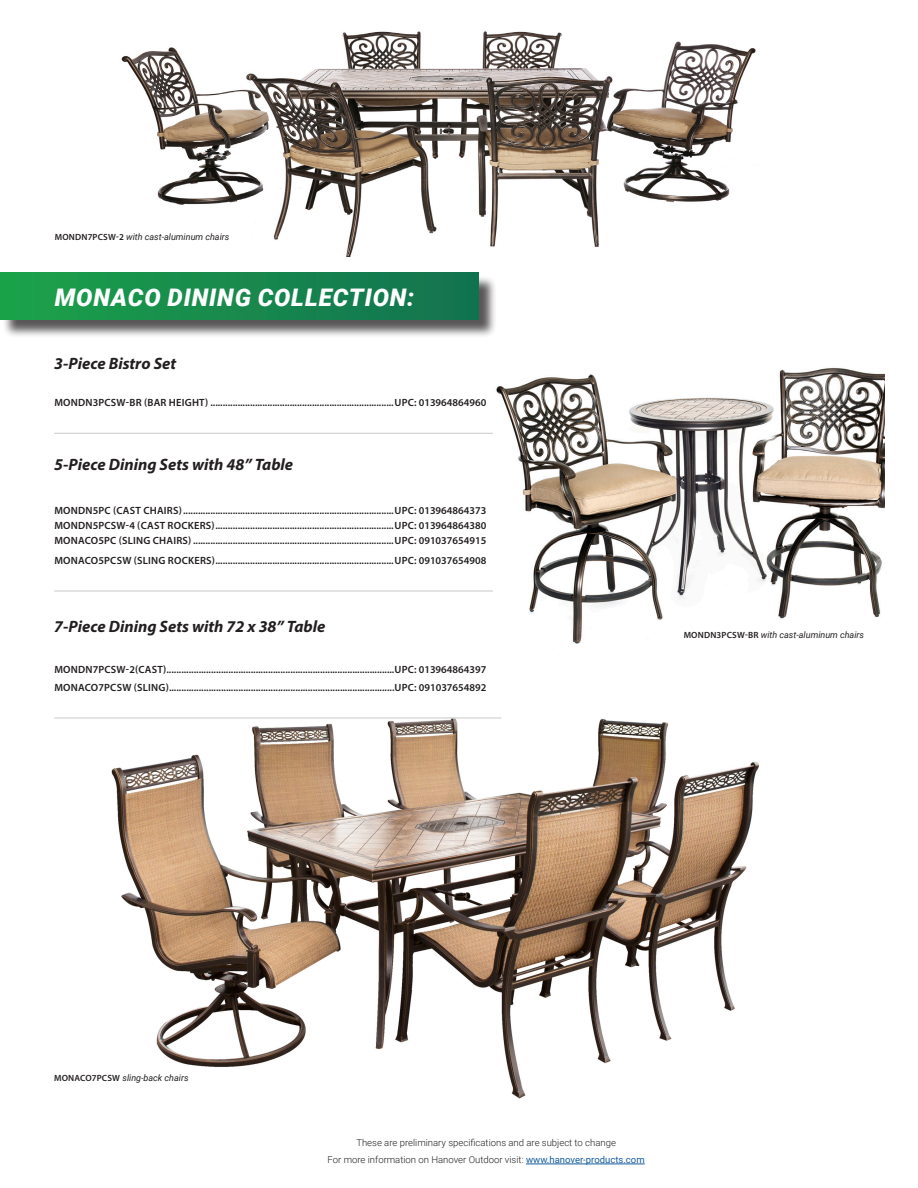
<style>
.page{position:relative;width:918px;height:1188px;background:#fff}
.page>*{position:absolute;margin:0;border:0;box-sizing:border-box;transform-origin:0 0}
.t1{font:italic 900 24.3px "Roboto";letter-spacing:.035em;color:#fff}
.Product_Name_NEW{font:italic 700 16.5px "Myriad Pro";color:#231f20}
.retail_price_line_1{font:600 10.5px/15px "Myriad Pro";letter-spacing:.01em;color:#231f20;text-align:justify}
.t2{font:300 9.6px "Roboto";color:#231f20}
.t3{font:italic 9px "Roboto";color:#231f20}
.s1{font-family:"Myriad Pro";font-weight:600;font-style:normal}
.s2{font-weight:400;color:#175d9e}
</style>
<div class="page">
<img style="left:121px;top:31px;width:635px;height:225px">
<img style="left:56px;top:717px;width:704px;height:382px">
<div style="left:2px;top:275px;width:495px;height:63px;background:#231f20;opacity:.75"></div>
<div style="left:0;top:272px;width:478px;height:47px;background:linear-gradient(to right,#1ca24a,#127250)"></div>
<hr style="left:54px;top:433px;width:447px;height:1px;background:#c7c8ca">
<hr style="left:54px;top:591px;width:447px;height:1px;background:#c7c8ca">
<hr style="left:54px;top:718px;width:447px;height:1px;background:#c7c8ca">
<hr style="left:526px;top:1164px;width:119px;height:1px;background:#175d9e">
<img style="left:494px;top:367px;width:391px;height:277px">
<p class="t3" style="left:55px;top:230px;width:176px"><span class="s1">MONDN7PCSW-2</span> with cast-aluminum chairs</p>
<p class="t1" style="left:55px;top:281px;width:361px">MONACO DINING COLLECTION:</p>
<p class="Product_Name_NEW" style="left:54px;top:353px;width:123px">3-Piece Bistro Set</p>
<p class="retail_price_line_1" style="left:54px;top:395px;width:433px">MONDN3PCSW-BR (BAR HEIGHT) ..........................................................................UPC: 013964864960</p>
<p class="Product_Name_NEW" style="left:54px;top:453px;width:240px">5-Piece Dining Sets with 48” Table</p>
<p class="retail_price_line_1" style="left:54px;top:503px;width:433px">MONDN5PC (CAST CHAIRS).....................................................................................UPC: 013964864373<br>MONDN5PCSW-4 (CAST ROCKERS)........................................................................UPC: 013964864380<br>MONACO5PC (SLING CHAIRS) .................................................................................UPC: 091037654915</p>
<p class="retail_price_line_1" style="left:54px;top:552px;width:433px">MONACO5PCSW (SLING ROCKERS)........................................................................UPC: 091037654908</p>
<p class="Product_Name_NEW" style="left:54px;top:616px;width:273px">7-Piece Dining Sets with 72 x 38” Table</p>
<p class="retail_price_line_1" style="left:54px;top:661px;width:433px;line-height:17.2px">MONDN7PCSW-2(CAST)............................................................................................UPC: 013964864397<br>MONACO7PCSW (SLING)...........................................................................................UPC: 091037654892</p>
<p class="t3" style="left:684px;top:629px;width:182px"><span class="s1">MONDN3PCSW-BR</span> with cast-aluminum chairs</p>
<p class="t3" style="left:54px;top:1072px;width:136px"><span class="s1">MONACO7PCSW</span> sling-back chairs</p>
<p class="t2" style="left:356px;top:1136px;width:261px">These are preliminary specifications and are subject to change</p>
<p class="t2" style="left:328px;top:1153px;width:319px">For more information on Hanover Outdoor visit: <span class="s2">www.hanover-products.com</span></p>
</div>
